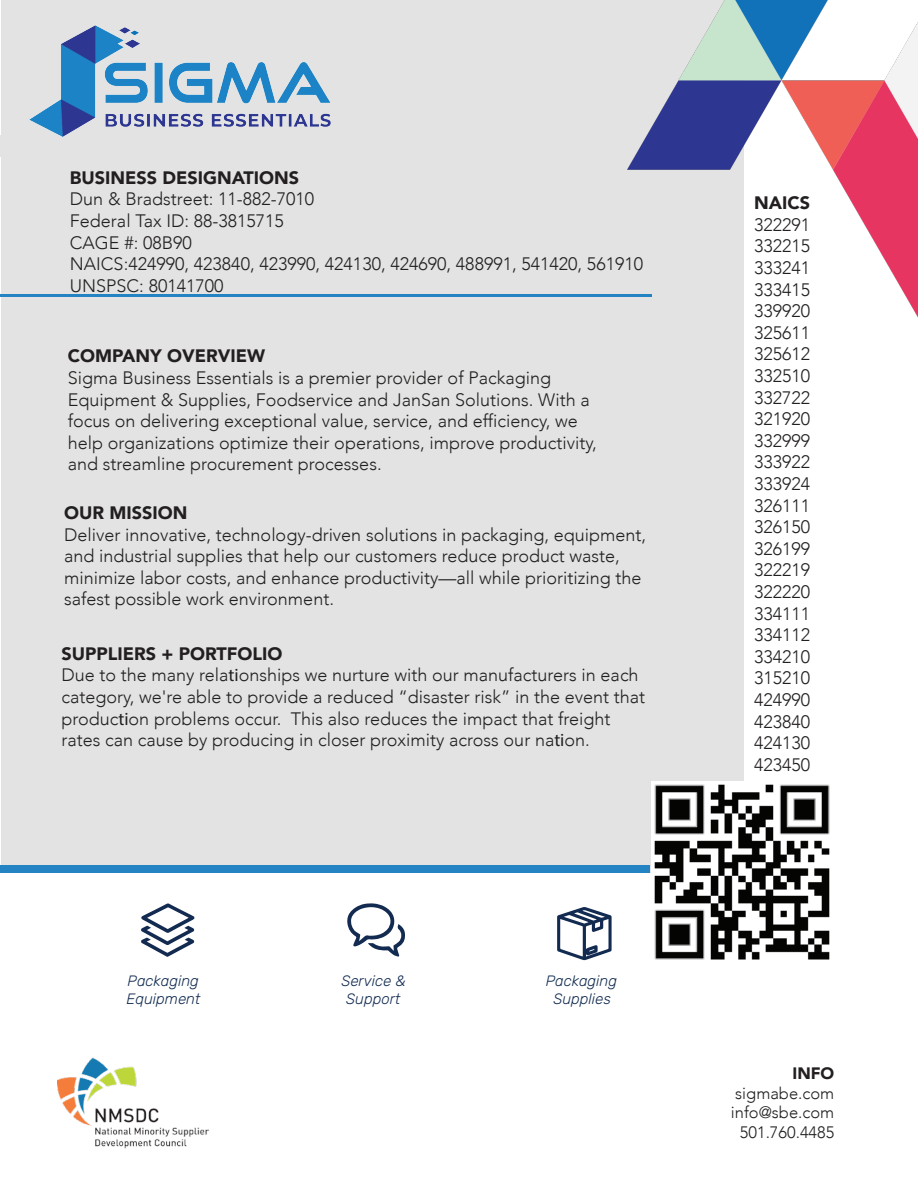
<style>
.page{position:relative;width:918px;height:1188px;background:#fff}
.page>*{position:absolute;margin:0;border:0;box-sizing:border-box;transform-origin:0 0}
.t1{font:300 18px/21.6px "Avenir";color:#231f20}
.t2{font:900 18px "Avenir";color:#231f20}
.t3{font:300 16.5px/19.8px "Avenir";color:#231f20;text-align:center}
.t4{font:900 16.5px "Avenir";color:#231f20}
.t5{font:italic 300 15px/18px "Rubik";color:#122c51;text-align:center}
.s1{font-weight:900}
.s2{font-family:"Myriad Pro";font-weight:400}
</style>
<div class="page">
<div style="left:1px;top:0;width:743px;height:873px;background:#e2e3e2"></div>
<div style="left:0;top:865px;width:650px;height:8px;background:#2483c3"></div>
<svg style="left:141px;top:904px;width:53px;height:53px"></svg>
<svg style="left:347px;top:903px;width:58px;height:54px"></svg>
<svg style="left:557px;top:907px;width:55px;height:53px"></svg>
<img style="left:651px;top:781px;width:179px;height:179px">
<img style="left:0;top:0;width:918px;height:318px">
<div style="left:0;top:135px;width:630px;height:22px;background:#e2e3e2"></div>
<img style="left:14px;top:0;width:331px;height:164px">
<img style="left:58px;top:1057px;width:151px;height:92px">
<p class="t2" style="left:70px;top:162px;width:231px">BUSINESS DESIGNATIONS</p>
<p class="t1" style="left:70px;top:188px;width:575px">Dun &amp; Bradstreet: 11-882-7010<br>Federal Tax ID: 88-3815715<br>CAGE #: 08B90<br>NAICS:424990, 423840, 423990, 424130, 424690, 488991, 541420, 561910<br>UNSPSC: 80141700</p>
<p class="t2" style="left:754px;top:188px;width:57px">NAICS</p>
<p class="t1" style="left:754px;top:214px;width:58px;text-align:justify">322291<br>332215<br>333241<br>333415<br>339920<br>325611<br>325612<br>332510<br>332722<br>321920<br>332999<br>333922<br>333924<br>326111<br>326150<br>326199<br>322219<br>322220<br>334111<br>334112<br>334210<br>315210<br>424990<br>423840<br>424130<br>423450</p>
<p class="t2" style="left:68px;top:341px;width:199px">COMPANY OVERVIEW</p>
<p class="t1" style="left:68px;top:367px;width:530px">Sigma Business Essentials is a premier provider of Packaging Equipment &amp; Supplies, Foodservice and JanSan Solutions. With a focus on delivering exceptional value, service, and efficiency, we help organizations optimize their operations, improve productivity, and streamline procurement processes.</p>
<p class="t2" style="left:64px;top:497px;width:125px">OUR MISSION</p>
<p class="t1" style="left:64px;top:524px;width:583px">Deliver innovative, technology-driven solutions in packaging, equipment, and industrial supplies that help our customers reduce product waste, minimize labor costs, and enhance productivity—all while prioritizing the safest possible work environment.</p>
<p class="t1" style="left:61px;top:643px;width:585px"><span class="s1">SUPPLIERS + PORTFOLIO<br></span>Due to the many rela<span class="s2">ti</span>onships we nurture with our manufacturers in each category, we're able to provide a reduced “disaster risk” in the event that produc<span class="s2">ti</span>on problems occur. This also reduces the impact that freight rates can cause by producing in closer proximity across our na<span class="s2">ti</span>on.</p>
<p class="t5" style="left:127px;top:972px;width:75px;text-align:left">Packaging<br>Equipment</p>
<p class="t5" style="left:341px;top:972px;width:66px">Service &amp;<br>Support</p>
<p class="t5" style="left:546px;top:972px;width:73px">Packaging<br>Supplies</p>
<p class="t4" style="left:792px;top:1059px;width:43px">INFO</p>
<p class="t3" style="left:731px;top:1083px;width:105px">sigmabe.com info@sbe.com<br>501.760.4485</p>
</div>
